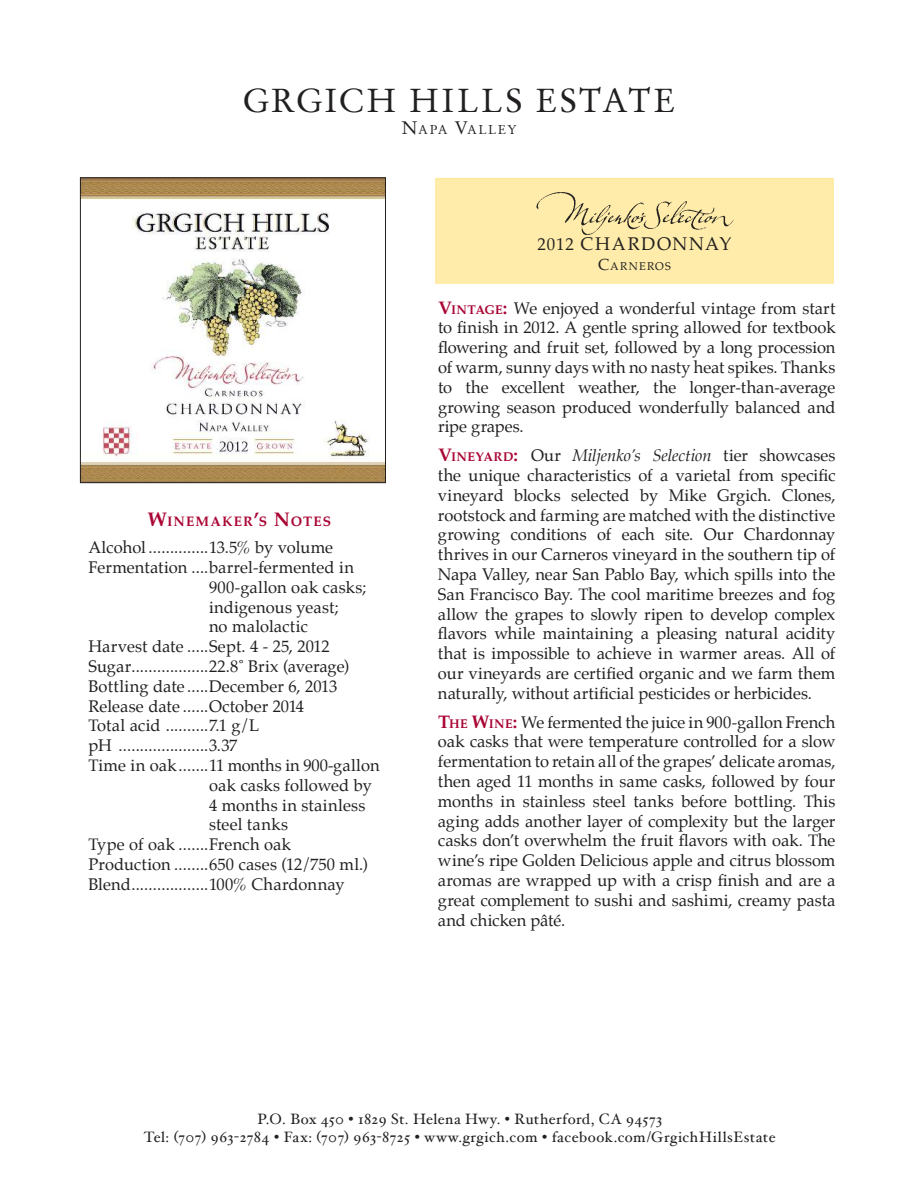
<style>
.page{position:relative;width:918px;height:1188px;background:#fff}
.page>*{position:absolute;margin:0;border:0;box-sizing:border-box;transform-origin:0 0}
.t1{font:33px "Stempel Garamond";letter-spacing:.065em;color:#221f1f}
.t2{font:18px "Palatino";letter-spacing:.095em;color:#221f1f}
.t3{font:16.5px/19.8px "Palatino";letter-spacing:.005em;color:#221f1f;text-align:justify}
.t4{font:15px/18px "Hoefler Text";letter-spacing:.025em;color:#221f1f;text-align:center}
.t5{font:700 13.65px "Palatino";letter-spacing:.085em;color:#aa0534}
.t6{font:12.6px "Stempel Garamond";letter-spacing:.1em;color:#221f1f}
.t7{font:10.95px "Palatino";letter-spacing:.11em;color:#221f1f}
.s1{font-size:18px}
.s2{font-size:19.5px}
.s3{font-size:16.8px}
.s4{font-size:15.75px}
.s5{font-weight:700;font-size:18px;color:#aa0534}
.s6{font-weight:700;font-size:12.6px;color:#aa0534}
.s7{font-style:italic}
</style>
<div class="page">
<div style="left:436px;top:178px;width:397px;height:105px;background:#ffecaa;border:1px solid #ffe894"></div>
<img style="left:82px;top:180px;width:302px;height:301px">
<div style="left:80px;top:178px;width:306px;height:305px;border:1px solid #221f1f"></div>
<img style="left:536px;top:192px;width:198px;height:43px">
<h1 class="t1" style="left:242px;top:82px;width:435px">GRGICH HILLS ESTATE</h1>
<p class="t6" style="left:401px;top:122px;width:117px"><span class="s1">N</span>APA <span class="s1">V</span>ALLEY</p>
<p class="t5" style="left:147px;top:513px;width:185px"><span class="s2">W</span>INEMAKER<span class="s2">’</span>S <span class="s2">N</span>OTES</p>
<p class="t3" style="left:88px;top:538px;width:246px">Alcohol ..............13.5% by volume</p>
<p class="t3" style="left:88px;top:557px;width:267px">Fermentation ....barrel-fermented in</p>
<p class="t3" style="left:209px;top:577px;width:159px">900-gallon oak casks;</p>
<p class="t3" style="left:209px;top:597px;width:131px">indigenous yeast;</p>
<p class="t3" style="left:209px;top:617px;width:100px">no malolactic</p>
<p class="t3" style="left:88px;top:639px;width:243px">Harvest date .....Sept. 4 - 25, 2012</p>
<p class="t3" style="left:88px;top:656px;width:262px">Sugar..................22.8˚ Brix (average)</p>
<p class="t3" style="left:88px;top:676px;width:250px">Bottling date .....December 6, 2013</p>
<p class="t3" style="left:88px;top:698px;width:217px">Release date ......October 2014</p>
<p class="t3" style="left:88px;top:716px;width:172px">Total acid ..........7.1 g/L</p>
<p class="t3" style="left:88px;top:736px;width:151px">pH .....................3.37</p>
<p class="t3" style="left:88px;top:755px;width:293px">Time in oak .......11 months in 900-gallon</p>
<p class="t3" style="left:209px;top:775px;width:165px">oak casks followed by</p>
<p class="t3" style="left:209px;top:795px;width:158px">4 months in stainless</p>
<p class="t3" style="left:209px;top:815px;width:81px">steel tanks</p>
<p class="t3" style="left:88px;top:835px;width:204px">Type of oak .......French oak</p>
<p class="t3" style="left:88px;top:854px;width:281px">Production ........650 cases (12/750 ml.)</p>
<p class="t3" style="left:88px;top:874px;width:258px">Blend ..................100% Chardonnay</p>
<p class="t2" style="left:537px;top:233px;width:196px"><span class="s3">2012</span> CHARDONNAY</p>
<p class="t7" style="left:598px;top:260px;width:74px"><span class="s4">C</span>ARNeROs</p>
<p class="t3" style="left:438px;top:300px;width:399px"><span class="s5">V</span><span class="s6">INTAGE</span><span class="s5">:</span> We enjoyed a wonderful vintage from start to finish in 2012. A gentle spring allowed for textbook flowering and fruit set, followed by a long procession of warm, sunny days with no nasty heat spikes. Thanks to the excellent weather, the longer-than-average growing season produced wonderfully balanced and ripe grapes.</p>
<p class="t3" style="left:438px;top:448px;width:399px"><span class="s5">V</span><span class="s6">INEYARD</span><span class="s5">:</span> Our <span class="s7">Miljenko’s Selection</span> tier showcases the unique characteristics of a varietal from specific vineyard blocks selected by Mike Grgich. Clones, rootstock and farming are matched with the distinctive growing conditions of each site. Our Chardonnay thrives in our Carneros vineyard in the southern tip of Napa Valley, near San Pablo Bay, which spills into the San Francisco Bay. The cool maritime breezes and fog allow the grapes to slowly ripen to develop complex flavors while maintaining a pleasing natural acidity that is impossible to achieve in warmer areas. All of our vineyards are certified organic and we farm them naturally, without artificial pesticides or herbicides.</p>
<p class="t3" style="left:438px;top:712px;width:399px"><span class="s5">T</span><span class="s6">HE</span> <span class="s5">W</span><span class="s6">INE</span><span class="s5">:</span> We fermented the juice in 900-gallon French oak casks that were temperature controlled for a slow fermentation to retain all of the grapes’ delicate aromas, then aged 11 months in same casks, followed by four months in stainless steel tanks before bottling. This aging adds another layer of complexity but the larger casks don’t overwhelm the fruit flavors with oak. The wine’s ripe Golden Delicious apple and citrus blossom aromas are wrapped up with a crisp finish and are a great complement to sushi and sashimi, creamy pasta and chicken pâté.</p>
<p class="t4" style="left:144px;top:1111px;width:633px">P.O. Box 450 • 1829 St. Helena Hwy. • Rutherford, CA 94573<br>Tel: (707) 963-2784 • Fax: (707) 963-8725 • www.grgich.com • facebook.com/GrgichHillsEstate</p>
</div>
